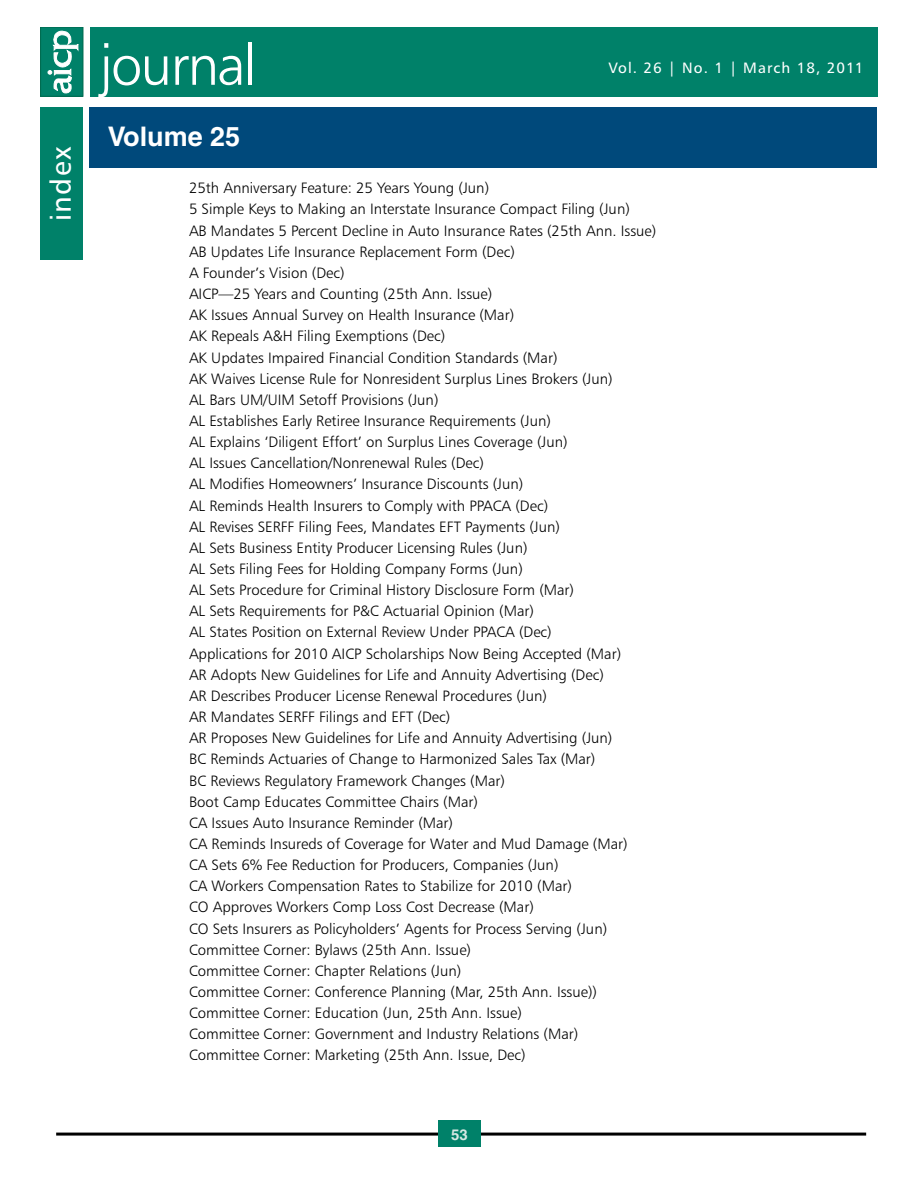
<style>
.page{position:relative;width:918px;height:1188px;background:#fff}
.page>*{position:absolute;margin:0;border:0;box-sizing:border-box;transform-origin:0 0}
.t1{font:57px "Humanist 777 BT Light B";letter-spacing:-.035em;color:#fff}
.t2{font:28.5px "Humanist 777 BT Roman B";letter-spacing:.05em;color:#fff}
.t3{font:700 27px "Helvetica";color:#fff}
.t4{font:15px/21.1px "Humanist 777 BT Light B";color:#000}
.t5{font:15px "Humanist 777 BT Roman B";letter-spacing:.07em;color:#fff}
.t6{font:700 15px "Helvetica";color:#d6e8e3}
</style>
<div class="page">
<hr style="left:56px;top:1133px;width:810px;height:3px;background:#000">
<div style="left:438px;top:1120px;width:43px;height:27px;background:#008169"></div>
<div style="left:90px;top:27px;width:787px;height:69px;background:#008169"></div>
<div style="left:41px;top:27px;width:42px;height:69px;background:#008169"></div>
<div style="left:40px;top:27px;width:43px;height:69px;border:1px solid #006a4f"></div>
<svg style="left:48px;top:30px;width:30px;height:65px"></svg>
<div style="left:40px;top:107px;width:43px;height:152px;background:#008169"></div>
<div style="left:90px;top:108px;width:787px;height:60px;background:#00497b"></div>
<h2 class="t2" style="left:43px;top:221px;width:76px;rotate:-90deg">index</h2>
<h1 class="t1" style="left:100px;top:30px;width:158px">journal</h1>
<h3 class="t3" style="left:108px;top:120px;width:134px">Volume 25</h3>
<p class="t5" style="left:608px;top:59px;width:256px">Vol. 26 | No. 1 | March 18, 2011</p>
<p class="t4" style="left:189px;top:177px;width:469px">25th Anniversary Feature: 25 Years Young (Jun)<br>5 Simple Keys to Making an Interstate Insurance Compact Filing (Jun)<br>AB Mandates 5 Percent Decline in Auto Insurance Rates (25th Ann. Issue)<br>AB Updates Life Insurance Replacement Form (Dec)<br>A Founder’s Vision (Dec)<br>AICP—25 Years and Counting (25th Ann. Issue)<br>AK Issues Annual Survey on Health Insurance (Mar)<br>AK Repeals A&amp;H Filing Exemptions (Dec)<br>AK Updates Impaired Financial Condition Standards (Mar)<br>AK Waives License Rule for Nonresident Surplus Lines Brokers (Jun)<br>AL Bars UM/UIM Setoff Provisions (Jun)<br>AL Establishes Early Retiree Insurance Requirements (Jun)<br>AL Explains ‘Diligent Effort’ on Surplus Lines Coverage (Jun)<br>AL Issues Cancellation/Nonrenewal Rules (Dec)<br>AL Modifies Homeowners’ Insurance Discounts (Jun)<br>AL Reminds Health Insurers to Comply with PPACA (Dec)<br>AL Revises SERFF Filing Fees, Mandates EFT Payments (Jun)<br>AL Sets Business Entity Producer Licensing Rules (Jun)<br>AL Sets Filing Fees for Holding Company Forms (Jun)<br>AL Sets Procedure for Criminal History Disclosure Form (Mar)<br>AL Sets Requirements for P&amp;C Actuarial Opinion (Mar)<br>AL States Position on External Review Under PPACA (Dec)<br>Applications for 2010 AICP Scholarships Now Being Accepted (Mar)<br>AR Adopts New Guidelines for Life and Annuity Advertising (Dec)<br>AR Describes Producer License Renewal Procedures (Jun)<br>AR Mandates SERFF Filings and EFT (Dec)<br>AR Proposes New Guidelines for Life and Annuity Advertising (Jun)<br>BC Reminds Actuaries of Change to Harmonized Sales Tax (Mar)<br>BC Reviews Regulatory Framework Changes (Mar)<br>Boot Camp Educates Committee Chairs (Mar)<br>CA Issues Auto Insurance Reminder (Mar)<br>CA Reminds Insureds of Coverage for Water and Mud Damage (Mar)<br>CA Sets 6% Fee Reduction for Producers, Companies (Jun)<br>CA Workers Compensation Rates to Stabilize for 2010 (Mar)<br>CO Approves Workers Comp Loss Cost Decrease (Mar)<br>CO Sets Insurers as Policyholders’ Agents for Process Serving (Jun)<br>Committee Corner: Bylaws (25th Ann. Issue)<br>Committee Corner: Chapter Relations (Jun)<br>Committee Corner: Conference Planning (Mar, 25th Ann. Issue))<br>Committee Corner: Education (Jun, 25th Ann. Issue)<br>Committee Corner: Government and Industry Relations (Mar)<br>Committee Corner: Marketing (25th Ann. Issue, Dec)</p>
<p class="t6" style="left:451px;top:1125px;width:18px">53</p>
</div>
